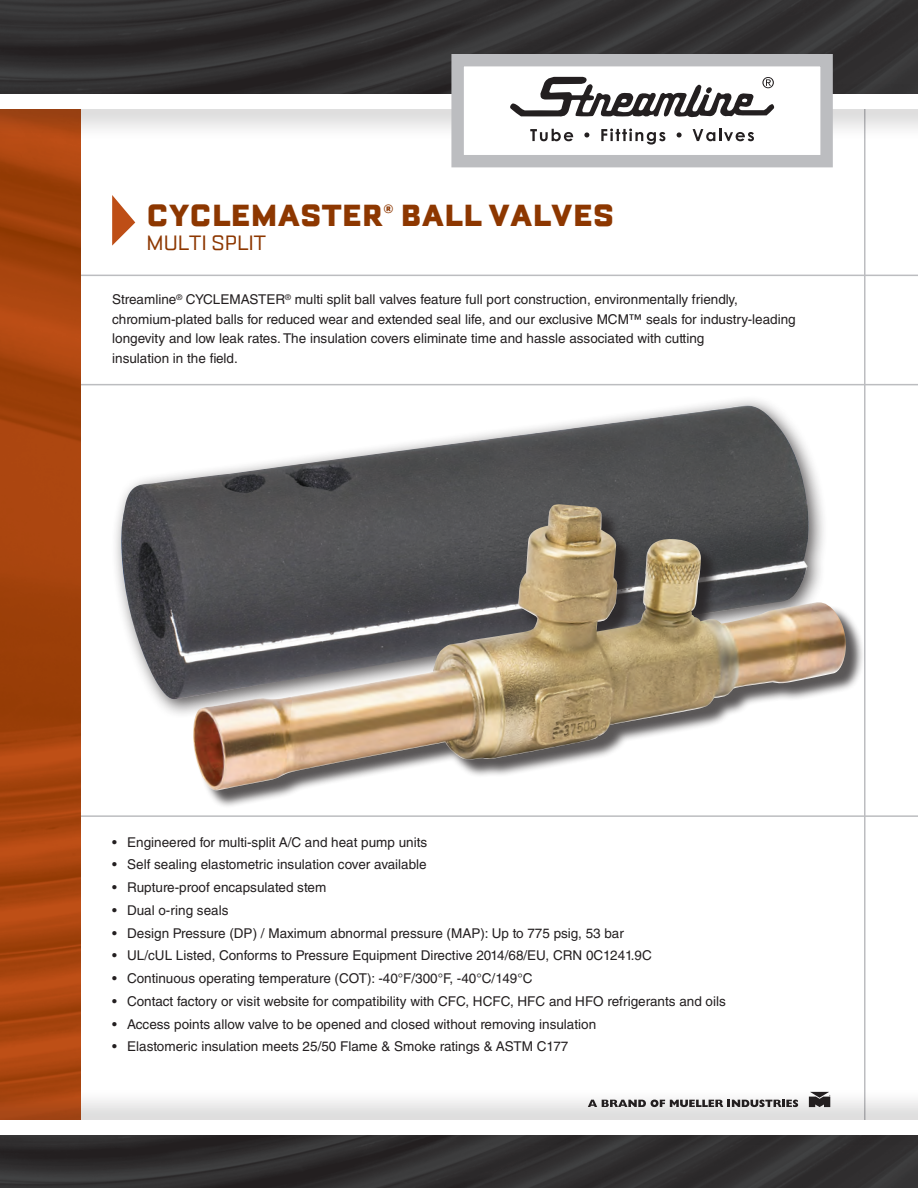
<style>
.page{position:relative;width:918px;height:1188px;background:#fff}
.page>*{position:absolute;margin:0;border:0;box-sizing:border-box;transform-origin:0 0}
.t1{font:900 37.5px "Bourgeois";color:#8d3700}
.t2{font:500 25.5px "Bourgeois";color:#8d3700}
.Paragraph_1{font:13.5px/19.5px "Helvetica LT Std";color:#231f20}
</style>
<div class="page">
<hr style="left:864px;top:0;width:2px;height:1188px;background:#bcbdc0">
<hr style="left:0;top:275px;width:918px;height:1px;background:#bcbdc0">
<hr style="left:0;top:384px;width:918px;height:1px;background:#bcbdc0">
<hr style="left:0;top:815px;width:918px;height:2px;background:#bcbdc0">
<div style="left:111px;top:395px;width:718px;height:323px;background:#231f20;opacity:.75"></div>
<img style="left:117px;top:405px;width:693px;height:296px">
<div style="left:195px;top:507px;width:669px;height:301px;background:#231f20;opacity:.75"></div>
<img style="left:192px;top:504px;width:654px;height:286px">
<img style="left:0;top:141px;width:81px;height:947px">
<img style="left:0;top:0;width:918px;height:82px">
<img style="left:0;top:1148px;width:918px;height:40px">
<div style="left:0;top:1088px;width:918px;height:60px;background:#231f20;opacity:.3"></div>
<div style="left:0;top:1120px;width:918px;height:14px;background:#fff"></div>
<div style="left:0;top:82px;width:918px;height:59px;background:#231f20;opacity:.3"></div>
<div style="left:0;top:95px;width:918px;height:14px;background:#fff"></div>
<div style="left:458px;top:60px;width:369px;height:101px;background:#fff"></div>
<div style="left:451px;top:54px;width:382px;height:113px;border:12px solid #bcbdc0"></div>
<svg style="left:510px;top:77px;width:265px;height:41px"></svg>
<svg style="left:530px;top:129px;width:43px;height:12px"></svg>
<svg style="left:584px;top:132px;width:5px;height:5px"></svg>
<svg style="left:601px;top:129px;width:64px;height:16px"></svg>
<svg style="left:677px;top:132px;width:5px;height:5px"></svg>
<svg style="left:693px;top:129px;width:61px;height:12px"></svg>
<svg style="left:809px;top:1092px;width:21px;height:15px"></svg>
<svg style="left:588px;top:1100px;width:210px;height:7px"></svg>
<svg style="left:112px;top:195px;width:23px;height:51px"></svg>
<p class="t1" style="left:147px;top:195px;width:469px">CYCLEMASTER<sup>®</sup> BALL VALVES</p>
<p class="t2" style="left:147px;top:230px;width:121px">MULTI SPLIT</p>
<p class="Paragraph_1" style="left:112px;top:290px;width:685px">Streamline<sup>®</sup> CYCLEMASTER<sup>®</sup> multi split ball valves feature full port construction, environmentally friendly, chromium-plated balls for reduced wear and extended seal life, and our exclusive MCM™ seals for industry-leading longevity and low leak rates. The insulation covers eliminate time and hassle associated with cutting<br>insulation in the field.</p>
<p class="Paragraph_1" style="left:112px;top:832px;width:317px">• Engineered for multi-split A/C and heat pump units</p>
<p class="Paragraph_1" style="left:112px;top:855px;width:316px">• Self sealing elastometric insulation cover available</p>
<p class="Paragraph_1" style="left:112px;top:878px;width:216px">• Rupture-proof encapsulated stem</p>
<p class="Paragraph_1" style="left:112px;top:900px;width:118px">• Dual o-ring seals</p>
<p class="Paragraph_1" style="left:112px;top:923px;width:513px">• Design Pressure (DP) / Maximum abnormal pressure (MAP): Up to 775 psig, 53 bar</p>
<p class="Paragraph_1" style="left:112px;top:946px;width:541px">• UL/cUL Listed, Conforms to Pressure Equipment Directive 2014/68/EU, CRN 0C1241.9C</p>
<p class="Paragraph_1" style="left:112px;top:969px;width:422px">• Continuous operating temperature (COT): -40°F/300°F, -40°C/149°C</p>
<p class="Paragraph_1" style="left:112px;top:991px;width:615px">• Contact factory or visit website for compatibility with CFC, HCFC, HFC and HFO refrigerants and oils</p>
<p class="Paragraph_1" style="left:112px;top:1014px;width:486px">• Access points allow valve to be opened and closed without removing insulation</p>
<p class="Paragraph_1" style="left:112px;top:1037px;width:458px">• Elastomeric insulation meets 25/50 Flame &amp; Smoke ratings &amp; ASTM C177</p>
</div>
